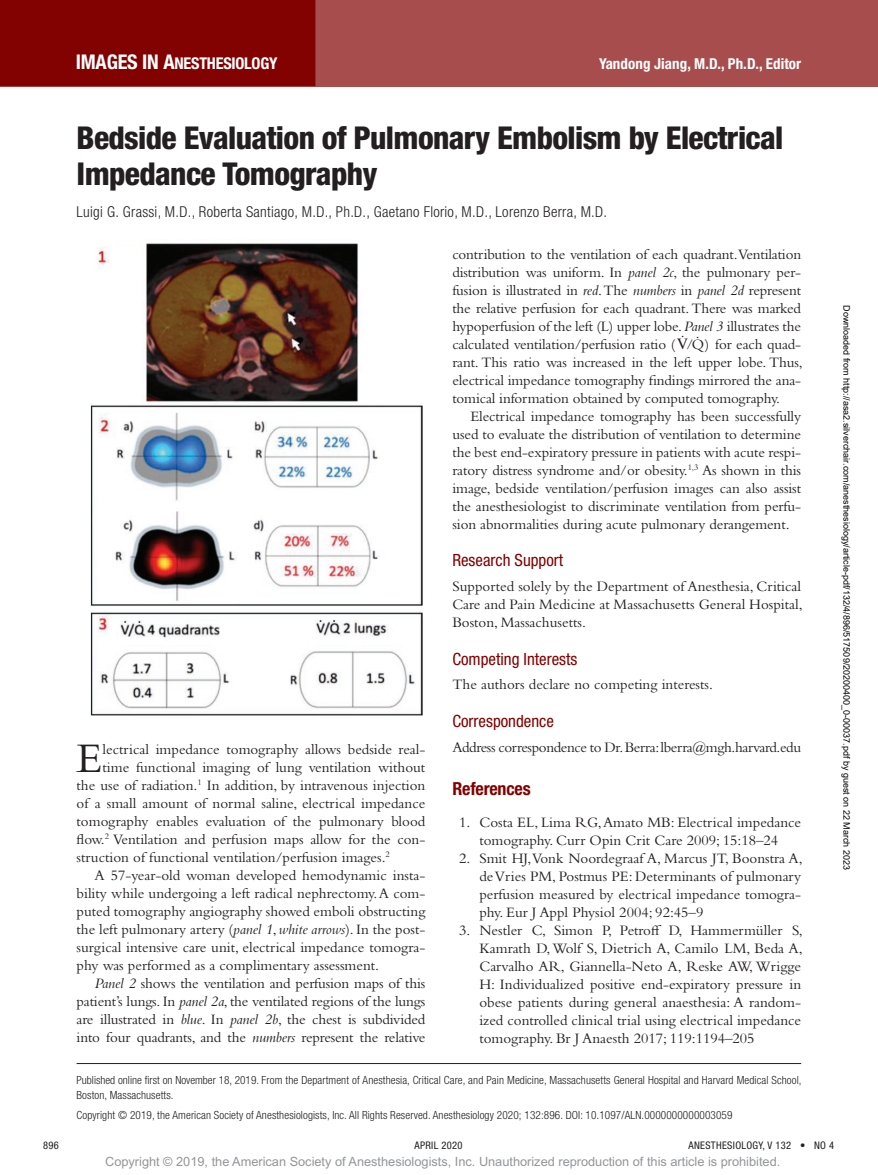
<style>
.page{position:relative;width:878px;height:1175px;background:#fff}
.page>*{position:absolute;margin:0;border:0;box-sizing:border-box;transform-origin:0 0}
.t1{font:43.95px "Bembo Std";color:#231f20}
.t2{font:800 condensed 31.5px/36px "Helvetica Neue LT Std";letter-spacing:-.02em;color:#231f20}
.t3{font:700 condensed 18px "Helvetica Neue LT Std";letter-spacing:-.01em;color:#820101}
.t4{font:condensed 16.8px "Helvetica Neue LT Std";color:#820101}
.t5{font:16.2px "Helvetica Neue LT Std Bd Cn SC800";letter-spacing:-.015em;color:#fff}
.t6{font:15px/18px "Bembo Std";color:#231f20;text-align:justify}
.t7{font:300 condensed 15px "Helvetica Neue LT Std";letter-spacing:.02em;color:#231f20}
.t8{font:15px "Bembo Std";letter-spacing:-.025em;color:#231f20}
.t9{font:700 condensed 15px "Helvetica Neue LT Std";letter-spacing:.005em;color:#fff}
.t10{font:12.75px "Arial MT Std";color:#939598}
.t11{font:300 condensed 11.25px/14.7px "Helvetica Neue LT Std";letter-spacing:.01em;color:#231f20}
.t12{font:condensed 10.5px "Helvetica Neue LT Std";letter-spacing:.03em;color:#231f20}
.t13{font:9px "Arial";color:#000}
.s1{font-size:20.25px}
.s2{font-family:"Helvetica Neue LT Std";font-weight:700;font-stretch:condensed;font-size:20.25px}
.s3{font-style:italic}
.s4{font-family:"Gandhari Unicode"}
</style>
<div class="page">
<div style="left:0;top:0;width:878px;height:86px;background:#a74d4d"></div>
<hr style="left:77px;top:1063px;width:724px;height:1px;background:#231f20">
<div style="left:0;top:0;width:315px;height:86px;background:#820101"></div>
<img style="left:90px;top:243px;width:332px;height:473px">
<p class="t5" style="left:76px;top:53px;width:203px"><span class="s1">I</span><span class="s2">MAGES IN</span> <span class="s1">A</span>NESTHESIOLOGY</p>
<p class="t9" style="left:599px;top:54px;width:204px">Yandong Jiang, M.D., Ph.D., Editor</p>
<h2 class="t2" style="left:77px;top:120px;width:708px">Bedside Evaluation of Pulmonary Embolism by Electrical<br>Impedance Tomography</h2>
<p class="t7" style="left:77px;top:203px;width:532px">Luigi G. Grassi, M.D., Roberta Santiago, M.D., Ph.D., Gaetano Florio, M.D., Lorenzo Berra, M.D.</p>
<h1 class="t1" style="left:76px;top:732px;width:28px">E</h1>
<p class="t6" style="left:103px;top:740px;width:324px">lectrical impedance tomography allows bedside real-</p>
<p class="t6" style="left:103px;top:758px;width:324px">time functional imaging of lung ventilation without</p>
<p class="t6" style="left:77px;top:776px;width:350px">the use of radiation.<sup>1</sup> In addition, by intravenous injection</p>
<p class="t6" style="left:77px;top:794px;width:350px">of a small amount of normal saline, electrical impedance</p>
<p class="t6" style="left:77px;top:812px;width:350px">tomography enables evaluation of the pulmonary blood</p>
<p class="t6" style="left:77px;top:830px;width:350px">flow.<sup>2</sup> Ventilation and perfusion maps allow for the con-</p>
<p class="t6" style="left:77px;top:848px;width:315px">struction of functional ventilation/perfusion images.<sup>2</sup></p>
<p class="t6" style="left:95px;top:866px;width:332px">A 57-year-old woman developed hemodynamic insta-</p>
<p class="t6" style="left:77px;top:884px;width:350px">bility while undergoing a left radical nephrectomy. A com-</p>
<p class="t6" style="left:77px;top:902px;width:350px">puted tomography angiography showed emboli obstructing</p>
<p class="t6" style="left:77px;top:920px;width:350px">the left pulmonary artery (<span class="s3">panel 1</span>, <span class="s3">white arrows</span>). In the post-</p>
<p class="t6" style="left:77px;top:938px;width:350px">surgical intensive care unit, electrical impedance tomogra-</p>
<p class="t6" style="left:77px;top:956px;width:304px">phy was performed as a complimentary assessment.</p>
<p class="t6" style="left:95px;top:974px;width:332px"><span class="s3">Panel 2</span> shows the ventilation and perfusion maps of this</p>
<p class="t6" style="left:77px;top:992px;width:350px">patient’s lungs. In <span class="s3">panel 2a</span>, the ventilated regions of the lungs</p>
<p class="t6" style="left:77px;top:1010px;width:350px">are illustrated in <span class="s3">blue</span>. In <span class="s3">panel 2b</span>, the chest is subdivided</p>
<p class="t6" style="left:77px;top:1028px;width:350px">into four quadrants, and the <span class="s3">numbers</span> represent the relative</p>
<p class="t6" style="left:452px;top:245px;width:350px">contribution to the ventilation of each quadrant.Ventilation distribution was uniform. In <span class="s3">panel 2c</span>, the pulmonary per&shy;fusion is illustrated in <span class="s3">red</span>. The <span class="s3">numbers</span> in <span class="s3">panel 2d</span> represent the relative perfusion for each quadrant. There was marked hypoperfusion of the left (L) upper lobe. <span class="s3">Panel 3</span> illustrates the calculated ventilation/perfusion ratio (<span class="s4">V</span>/Q) for each quad-</p>
<p class="t6" style="left:680px;top:323px;width:5px">.</p>
<p class="t6" style="left:452px;top:319px;width:352px;line-height:28.5px;text-indent:243px">.<br>rant. This ratio was increased in the left upper lobe. Thus,</p>
<p class="t6" style="left:452px;top:371px;width:350px">electrical impedance tomography findings mirrored the ana&shy;tomical information obtained by computed tomography.</p>
<p class="t6" style="left:452px;top:407px;width:350px;text-indent:18px">Electrical impedance tomography has been successfully used to evaluate the distribution of ventilation to determine the best end-expiratory pressure in patients with acute respi&shy;ratory distress syndrome and/or obesity.<sup>1,3</sup> As shown in this image, bedside ventilation/perfusion images can also assist the anesthesiologist to discriminate ventilation from perfu&shy;sion abnormalities during acute pulmonary derangement.</p>
<p class="t4" style="left:452px;top:551px;width:112px">Research Support</p>
<p class="t6" style="left:452px;top:577px;width:352px">Supported solely by the Department of Anesthesia, Critical Care and Pain Medicine at Massachusetts General Hospital, Boston, Massachusetts.</p>
<p class="t4" style="left:452px;top:649px;width:126px">Competing Interests</p>
<p class="t6" style="left:452px;top:675px;width:262px">The authors declare no competing interests.</p>
<p class="t4" style="left:452px;top:711px;width:103px">Correspondence</p>
<p class="t8" style="left:452px;top:738px;width:350px">Address correspondence to Dr. Berra: lberra@mgh.harvard.edu</p>
<p class="t3" style="left:452px;top:777px;width:80px">References</p>
<p class="t6" style="left:459px;top:812px;width:343px;text-align:center">1. Costa EL, Lima RG, Amato MB: Electrical impedance tomography. Curr Opin Crit Care 2009; 15:18–24</p>
<p class="t6" style="left:479px;top:848px;width:325px;text-indent:-20px">2. Smit HJ,Vonk Noordegraaf A, Marcus JT, Boonstra A, de Vries PM, Postmus PE: Determinants of pulmonary perfusion measured by electrical impedance tomogra&shy;phy. Eur J Appl Physiol 2004; 92:45–9</p>
<p class="t6" style="left:479px;top:920px;width:325px;text-indent:-20px">3. Nestler C, Simon P, Petroff D, Hammermüller S, Kamrath D, Wolf S, Dietrich A, Camilo LM, Beda A, Carvalho AR, Giannella-Neto A, Reske AW, Wrigge H: Individualized positive end-expiratory pressure in obese patients during general anaesthesia: A random&shy;ized controlled clinical trial using electrical impedance tomography. Br J Anaesth 2017; 119:1194–205</p>
<p class="t11" style="left:77px;top:1072px;width:726px">Published online first on November 18, 2019. From the Department of Anesthesia, Critical Care, and Pain Medicine, Massachusetts General Hospital and Harvard Medical School,<br>Boston, Massachusetts.</p>
<p class="t11" style="left:77px;top:1108px;width:657px">Copyright © 2019, the American Society of Anesthesiologists, Inc. All Rights Reserved. Anesthesiology 2020; 132:896. DOI: 10.1097/ALN.0000000000003059</p>
<p class="t13" style="left:850px;top:305px;width:566px;rotate:90deg">Downloaded from http://asa2.silverchair.com/anesthesiology/article-pdf/132/4/896/517509/20200400_0-00037.pdf by guest on 22 March 2023</p>
<p class="t12" style="left:43px;top:1139px;width:17px">896</p>
<p class="t12" style="left:414px;top:1139px;width:50px">April 2020</p>
<p class="t12" style="left:688px;top:1139px;width:147px">ANESTHESIOLOGY, V 132 • NO 4</p>
<p class="t10" style="left:105px;top:1154px;width:676px">Copyright © 2019, the American Society of Anesthesiologists, Inc. Unauthorized reproduction of this article is prohibited.</p>
</div>
